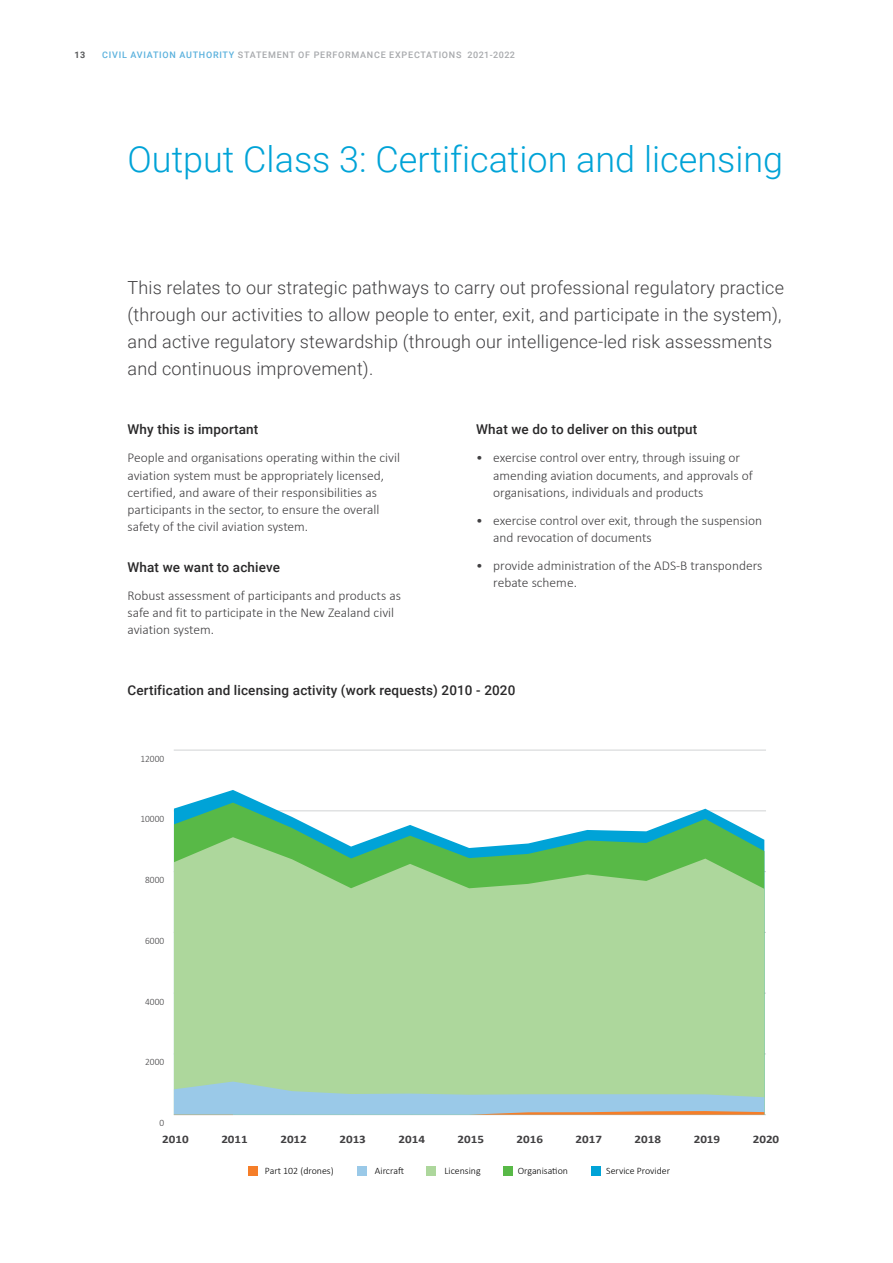
<style>
.page{position:relative;width:893px;height:1263px;background:#fff}
.page>*{position:absolute;margin:0;border:0;box-sizing:border-box;transform-origin:0 0}
.t1{font:300 36px "Roboto";color:#00a3d7}
.t2{font:300 18px/27px "Roboto";letter-spacing:.01em;color:#414042}
.t3{font:300 13.5px/17.2px "Calibri";color:#414042}
.t4{font:500 13.5px "Roboto";letter-spacing:.01em;color:#292829}
.t5{font:700 11.55px "Calibri";color:#414042;scale:1.14 1}
.t6{font:300 9.9px "Calibri";color:#000}
.t7{font:300 9.9px "Calibri";color:#414042;scale:.95 1}
.t8{font:500 9px "Roboto";letter-spacing:.085em;color:#a7a9ac}
.t9{font:700 9px "Roboto";color:#58595b}
.s1{color:#5ab1dd}
</style>
<div class="page">
<hr style="left:174px;top:750px;width:592px;height:1px;background:#d1d3d4">
<hr style="left:174px;top:1114px;width:592px;height:1px;background:#d1d3d4">
<hr style="left:174px;top:1053px;width:592px;height:1px;background:#d1d3d4">
<hr style="left:174px;top:993px;width:592px;height:1px;background:#d1d3d4">
<hr style="left:174px;top:932px;width:592px;height:1px;background:#d1d3d4">
<hr style="left:174px;top:871px;width:592px;height:1px;background:#d1d3d4">
<hr style="left:174px;top:810px;width:592px;height:1px;background:#d1d3d4">
<svg style="left:174px;top:802px;width:590px;height:35px"></svg>
<svg style="left:174px;top:837px;width:590px;height:244px;background:#a0d294"></svg>
<svg style="left:174px;top:1081px;width:590px;height:34px;background:#a3cac6"></svg>
<div style="left:248px;top:1166px;width:10px;height:10px;background:#f57e29"></div>
<div style="left:357px;top:1166px;width:10px;height:10px;background:#9ac9e8"></div>
<div style="left:426px;top:1166px;width:10px;height:10px;background:#add79c"></div>
<div style="left:503px;top:1166px;width:10px;height:10px;background:#58b947"></div>
<div style="left:591px;top:1166px;width:10px;height:10px;background:#00a3d7"></div>
<p class="t9" style="left:75px;top:48px;width:12px">13</p>
<p class="t8" style="left:102px;top:48px;width:414px"><span class="s1">CIVIL AVIATION AUTHORITY</span> STATEMENT OF PERFORMANCE EXPECTATIONS 2021-2022</p>
<h1 class="t1" style="left:128px;top:134px;width:657px">Output Class 3: Certification and licensing</h1>
<p class="t2" style="left:128px;top:273px;width:658px">This relates to our strategic pathways to carry out professional regulatory practice (through our activities to allow people to enter, exit, and participate in the system), and active regulatory stewardship (through our intelligence-led risk assessments and continuous improvement).</p>
<p class="t4" style="left:128px;top:420px;width:132px">Why this is important</p>
<p class="t4" style="left:476px;top:420px;width:223px">What we do to deliver on this output</p>
<p class="t3" style="left:128px;top:449px;width:274px">People and organisations operating within the civil</p>
<p class="t3" style="left:476px;top:449px;width:265px">• exercise control over entry, through issuing or</p>
<p class="t3" style="left:128px;top:466px;width:258px">aviation system must be appropriately licensed,</p>
<p class="t3" style="left:493px;top:466px;width:261px">amending aviation documents, and approvals of</p>
<p class="t3" style="left:128px;top:484px;width:251px">certified, and aware of their responsibilities as</p>
<p class="t3" style="left:493px;top:484px;width:212px">organisations, individuals and products</p>
<p class="t3" style="left:128px;top:501px;width:253px">participants in the sector, to ensure the overall</p>
<p class="t3" style="left:476px;top:511px;width:287px">• exercise control over exit, through the suspension</p>
<p class="t3" style="left:128px;top:518px;width:182px">safety of the civil aviation system.</p>
<p class="t3" style="left:493px;top:529px;width:160px">and revocation of documents</p>
<p class="t4" style="left:128px;top:558px;width:154px">What we want to achieve</p>
<p class="t3" style="left:493px;top:557px;width:271px;text-indent:-17px">• provide administration of the ADS-B transponders rebate scheme.</p>
<p class="t3" style="left:128px;top:587px;width:275px">Robust assessment of participants and products as safe and fit to participate in the New Zealand civil aviation system.</p>
<p class="t4" style="left:128px;top:680px;width:389px">Certification and licensing activity (work requests) 2010 - 2020</p>
<p class="t7" style="left:140px;top:752px;width:26px">12000</p>
<p class="t7" style="left:140px;top:813px;width:26px">10000</p>
<p class="t7" style="left:145px;top:874px;width:21px">8000</p>
<p class="t7" style="left:145px;top:934px;width:21px">6000</p>
<p class="t7" style="left:145px;top:995px;width:21px">4000</p>
<p class="t7" style="left:145px;top:1056px;width:21px">2000</p>
<p class="t7" style="left:159px;top:1117px;width:6px">0</p>
<p class="t5" style="left:162px;top:1132px;width:25px">2010</p>
<p class="t5" style="left:221px;top:1132px;width:25px">2011</p>
<p class="t5" style="left:280px;top:1132px;width:25px">2012</p>
<p class="t5" style="left:339px;top:1132px;width:25px">2013</p>
<p class="t5" style="left:398px;top:1132px;width:25px">2014</p>
<p class="t5" style="left:457px;top:1132px;width:25px">2015</p>
<p class="t5" style="left:517px;top:1132px;width:25px">2016</p>
<p class="t5" style="left:576px;top:1132px;width:25px">2017</p>
<p class="t5" style="left:635px;top:1132px;width:25px">2018</p>
<p class="t5" style="left:694px;top:1132px;width:25px">2019</p>
<p class="t5" style="left:753px;top:1132px;width:25px">2020</p>
<p class="t6" style="left:265px;top:1164px;width:70px">Part 102 (drones)</p>
<p class="t6" style="left:375px;top:1164px;width:30px">Aircraft</p>
<p class="t6" style="left:444px;top:1164px;width:38px">Licensing</p>
<p class="t6" style="left:518px;top:1164px;width:52px">Organisation</p>
<p class="t6" style="left:606px;top:1164px;width:65px">Service Provider</p>
</div>
